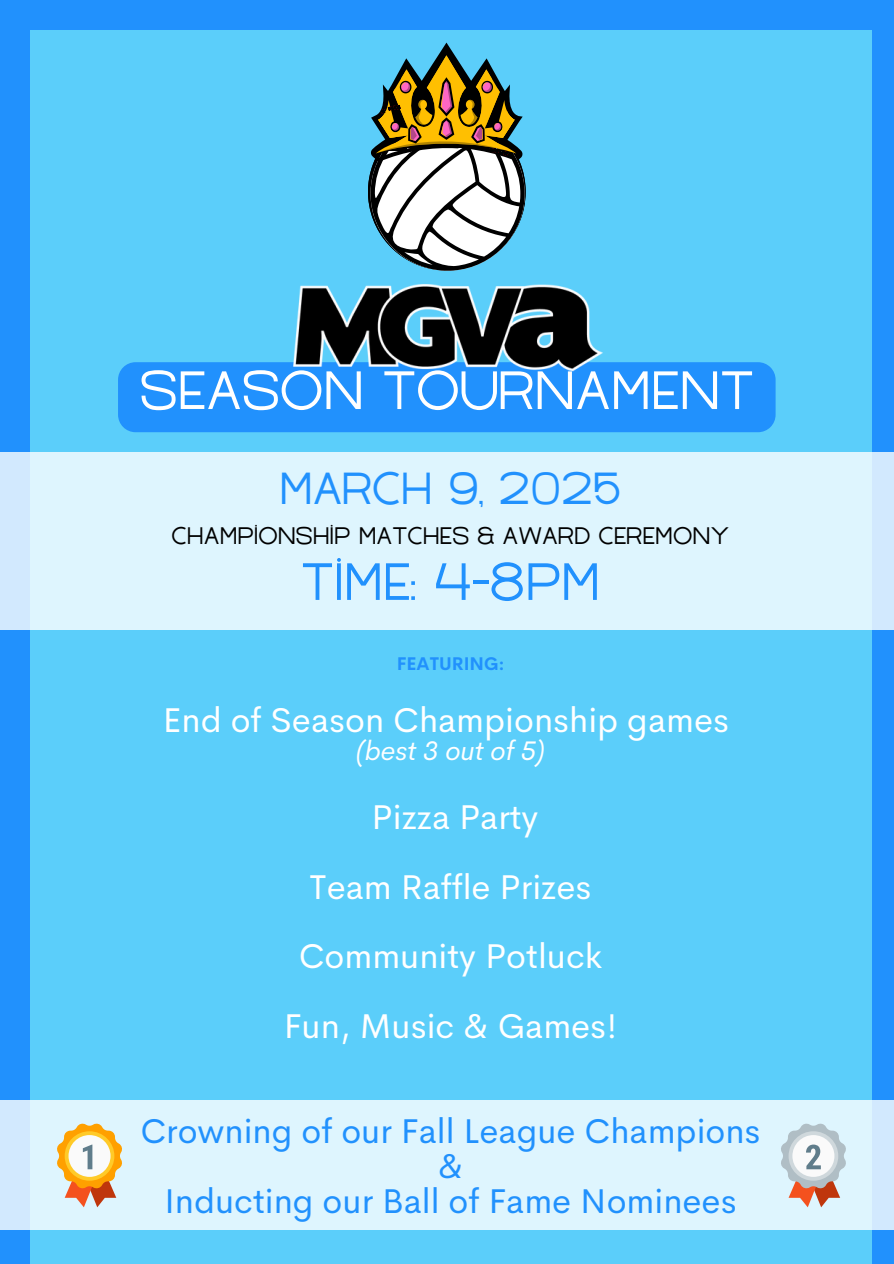
<style>
.page{position:relative;width:894px;height:1264px;background:#fff}
.page>*{position:absolute;margin:0;border:0;box-sizing:border-box;transform-origin:0 0}
.t1{font:700 54px "Filena";color:#fff}
.t2{font:700 52.5px "Filena";color:#2191fd}
.t3{font:700 45px "Filena";color:#2191fd}
.t4{font:34.5px "Cerebri Sans";color:#fff}
.t5{font:34.5px/34.8px "Cerebri Sans";color:#2191fd;text-align:center}
.t6{font:italic 27px "Cerebri Sans";color:#fff}
.t7{font:700 24px "Filena";color:#000}
.t8{font:700 18px "Cerebri Sans";color:#2191fd}
</style>
<div class="page">
<div style="left:0;top:0;width:893px;height:1263px;background:#2191fd"></div>
<div style="left:30px;top:31px;width:841px;height:1232px;background:#5bcefa"></div>
<div style="left:0;top:1100px;width:893px;height:129px;background:#def5fe"></div>
<div style="left:0;top:452px;width:893px;height:178px;background:#def5fe"></div>
<div style="left:118px;top:362px;width:657px;height:70px;background:#2191fd"></div>
<img style="left:291px;top:284px;width:311px;height:96px">
<svg style="left:781px;top:1123px;width:65px;height:84px"></svg>
<svg style="left:57px;top:1123px;width:65px;height:84px"></svg>
<svg style="left:368px;top:43px;width:158px;height:228px"></svg>
<p class="t1" style="left:140px;top:371px;width:615px">SEASON TOURNAMENT</p>
<p class="t3" style="left:279px;top:472px;width:343px">MARCH 9, 2025</p>
<p class="t7" style="left:171px;top:527px;width:559px">CHAMPIONSHIP MATCHES &amp; AWARD CEREMONY</p>
<p class="t2" style="left:301px;top:563px;width:300px">TIME: 4-8PM</p>
<p class="t8" style="left:396px;top:652px;width:109px">FEATURING:</p>
<p class="t4" style="left:163px;top:697px;width:567px">End of Season Championship games</p>
<p class="t6" style="left:356px;top:733px;width:190px">(best 3 out of 5)</p>
<p class="t4" style="left:371px;top:794px;width:168px">Pizza Party</p>
<p class="t4" style="left:309px;top:864px;width:283px">Team Raffle Prizes</p>
<p class="t4" style="left:299px;top:933px;width:305px">Community Potluck</p>
<p class="t4" style="left:283px;top:1003px;width:335px">Fun, Music &amp; Games!</p>
<p class="t5" style="left:140px;top:1113px;width:621px">Crowning of our Fall League Champions &amp;<br>Inducting our Ball of Fame Nominees</p>
</div>
